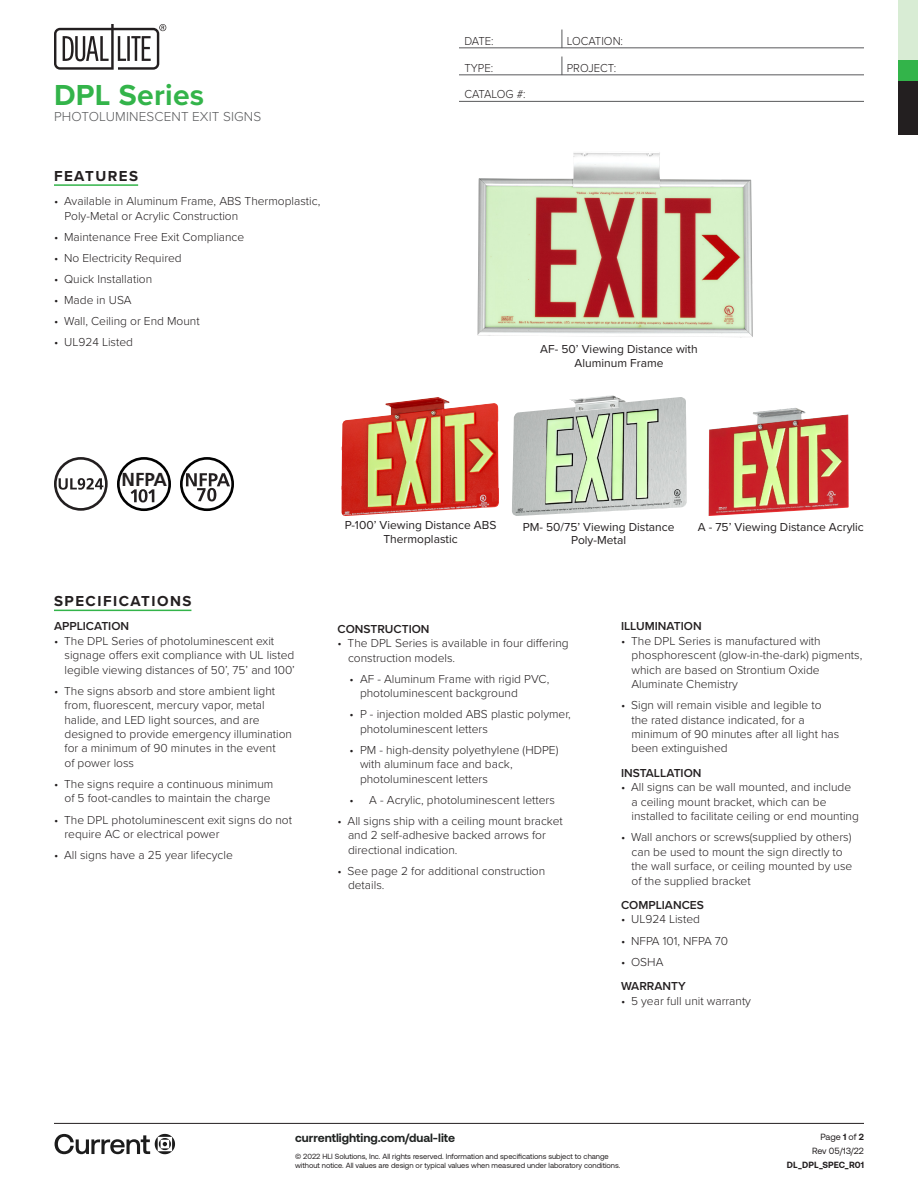
<style>
.page{position:relative;width:918px;height:1188px;background:#fff}
.page>*{position:absolute;margin:0;border:0;box-sizing:border-box;transform-origin:0 0}
.t1{font:700 30px "Proxima Nova";letter-spacing:.01em;color:#33b44a}
.t2{font:700 18.75px "Frutiger LT Std";color:#231f20}
.t3{font:700 15px "Proxima Nova";letter-spacing:.1em;color:#231f20}
.t4{font:300 13.5px "Proxima Nova";letter-spacing:.01em;color:#58595b}
.t5{font:300 12px/14.4px "Proxima Nova";color:#231f20}
.t6{font:12px/13.5px "Proxima Nova";color:#231f20;text-align:center}
.t7{font:600 12px "Proxima Nova";color:#231f20}
.t8{font:700 12px "Aeonik";color:#202322}
.t9{font:300 12px "Proxima Nova";color:#231f20;scale:.95 1}
.t10{font:300 12px "Proxima Nova";letter-spacing:-.02em;color:#231f20;scale:.95 1}
.t11{font:9px/14.1px "Aeonik";letter-spacing:-.005em;color:#231f20;text-align:right}
.t12{font:700 9px "Aeonik";color:#231f20}
.t13{font:7.5px/9.8px "Aeonik";color:#231f20}
.s1{font-weight:700}
</style>
<div class="page">
<div style="left:898px;top:81px;width:20px;height:54px;background:#231f20"></div>
<div style="left:898px;top:0;width:20px;height:61px;background:#d8ecd4"></div>
<div style="left:898px;top:61px;width:20px;height:20px;background:#33b44a"></div>
<hr style="left:54px;top:1123px;width:810px;height:1px;background:#231f20">
<svg style="left:55px;top:1134px;width:120px;height:20px"></svg>
<svg style="left:54px;top:24px;width:112px;height:46px"></svg>
<hr style="left:54px;top:184px;width:84px;height:2px;background:#33b44a">
<hr style="left:459px;top:48px;width:405px;height:1px;background:#58595b">
<svg style="left:562px;top:30px;width:1px;height:18px"></svg>
<hr style="left:459px;top:75px;width:405px;height:1px;background:#58595b">
<svg style="left:562px;top:57px;width:1px;height:18px"></svg>
<hr style="left:54px;top:610px;width:137px;height:1px;background:#33b44a">
<hr style="left:459px;top:101px;width:405px;height:1px;background:#58595b">
<svg style="left:54px;top:457px;width:54px;height:54px"></svg>
<svg style="left:117px;top:457px;width:54px;height:54px"></svg>
<svg style="left:180px;top:457px;width:54px;height:54px"></svg>
<img style="left:708px;top:408px;width:141px;height:108px">
<img style="left:341px;top:397px;width:158px;height:119px">
<img style="left:478px;top:152px;width:275px;height:186px">
<img style="left:512px;top:395px;width:174px;height:121px">
<h1 class="t1" style="left:54px;top:72px;width:152px">DPL Series</h1>
<p class="t4" style="left:54px;top:107px;width:209px">PHOTOLUMINESCENT EXIT SIGNS</p>
<p class="t3" style="left:54px;top:164px;width:86px">FEATURES</p>
<p class="t5" style="left:64px;top:193px;width:257px;text-indent:-10px">• Available in Aluminum Frame, ABS Thermoplastic,<br>Poly-Metal or Acrylic Construction</p>
<p class="t5" style="left:54px;top:229px;width:192px">• Maintenance Free Exit Compliance</p>
<p class="t5" style="left:54px;top:250px;width:129px">• No Electricity Required</p>
<p class="t5" style="left:54px;top:271px;width:100px">• Quick Installation</p>
<p class="t5" style="left:54px;top:292px;width:79px">• Made in USA</p>
<p class="t5" style="left:54px;top:313px;width:147px">• Wall, Ceiling or End Mount</p>
<p class="t5" style="left:54px;top:335px;width:81px">• UL924 Listed</p>
<p class="t9" style="left:464px;top:32px;width:32px">DATE:</p>
<p class="t9" style="left:567px;top:32px;width:61px">LOCATION:</p>
<p class="t9" style="left:464px;top:59px;width:32px">TYPE:</p>
<p class="t9" style="left:567px;top:59px;width:54px">PROJECT:</p>
<p class="t10" style="left:464px;top:85px;width:66px">CATALOG #:</p>
<p class="t6" style="left:540px;top:342px;width:159px">AF- 50’ Viewing Distance with<br>Aluminum Frame</p>
<h2 class="t2" style="left:122px;top:469px;width:47px">NFPA</h2>
<p class="t3" style="left:54px;top:590px;width:139px">SPECIFICATIONS</p>
<p class="t7" style="left:54px;top:618px;width:77px">APPLICATION</p>
<p class="t5" style="left:64px;top:633px;width:232px;text-indent:-10px">• The DPL Series of photoluminescent exit signage offers exit compliance with UL listed legible viewing distances of 50’, 75’ and 100’</p>
<p class="t5" style="left:64px;top:683px;width:229px;text-indent:-10px">• The signs absorb and store ambient light from, fluorescent, mercury vapor, metal halide, and LED light sources, and are designed to provide emergency illumination for a minimum of 90 minutes in the event<br>of power loss</p>
<p class="t5" style="left:54px;top:776px;width:221px;text-align:right">• The signs require a continuous minimum of 5 foot-candles to maintain the charge</p>
<p class="t5" style="left:64px;top:812px;width:229px;text-indent:-10px">• The DPL photoluminescent exit signs do not require AC or electrical power</p>
<p class="t5" style="left:54px;top:847px;width:180px">• All signs have a 25 year lifecycle</p>
<p class="t6" style="left:345px;top:518px;width:153px">P-100’ Viewing Distance ABS<br>Thermoplastic</p>
<p class="t6" style="left:523px;top:520px;width:153px">PM- 50/75’ Viewing Distance<br>Poly-Metal</p>
<p class="t6" style="left:698px;top:520px;width:168px">A - 75’ Viewing Distance Acrylic</p>
<p class="t7" style="left:338px;top:620px;width:94px">CONSTRUCTION</p>
<p class="t5" style="left:348px;top:635px;width:222px;text-indent:-10px">• The DPL Series is available in four differing construction models.</p>
<p class="t5" style="left:360px;top:671px;width:191px;text-indent:-10px">• AF - Aluminum Frame with rigid PVC, photoluminescent background</p>
<p class="t5" style="left:360px;top:706px;width:212px;text-indent:-10px">• P - injection molded ABS plastic polymer, photoluminescent letters</p>
<p class="t5" style="left:360px;top:742px;width:200px;text-indent:-10px">• PM - high-density polyethylene (HDPE) with aluminum face and back, photoluminescent letters</p>
<p class="t5" style="left:350px;top:792px;width:207px">• A - Acrylic, photoluminescent letters</p>
<p class="t5" style="left:348px;top:813px;width:216px;text-indent:-10px">• All signs ship with a ceiling mount bracket and 2 self-adhesive backed arrows for directional indication.</p>
<p class="t5" style="left:348px;top:863px;width:199px;text-indent:-10px">• See page 2 for additional construction details.</p>
<p class="t7" style="left:621px;top:618px;width:82px">ILLUMINATION</p>
<p class="t5" style="left:632px;top:633px;width:232px;text-indent:-10px">• The DPL Series is manufactured with phosphorescent (glow-in-the-dark) pigments, which are based on Strontium Oxide Aluminate Chemistry</p>
<p class="t5" style="left:632px;top:697px;width:209px;text-indent:-10px">• Sign will remain visible and legible to the rated distance indicated, for a minimum of 90 minutes after all light has been extinguished</p>
<p class="t7" style="left:621px;top:764px;width:82px">INSTALLATION</p>
<p class="t5" style="left:632px;top:780px;width:229px;text-indent:-10px">• All signs can be wall mounted, and include a ceiling mount bracket, which can be installed to facilitate ceiling or end mounting</p>
<p class="t5" style="left:632px;top:829px;width:222px;text-indent:-10px">• Wall anchors or screws(supplied by others) can be used to mount the sign directly to the wall surface, or ceiling mounted by use of the supplied bracket</p>
<p class="t7" style="left:621px;top:896px;width:84px">COMPLIANCES</p>
<p class="t5" style="left:621px;top:912px;width:81px">• UL924 Listed</p>
<p class="t5" style="left:621px;top:933px;width:109px">• NFPA 101, NFPA 70</p>
<p class="t5" style="left:621px;top:954px;width:44px">• OSHA</p>
<p class="t7" style="left:621px;top:977px;width:66px">WARRANTY</p>
<p class="t5" style="left:621px;top:993px;width:132px">• 5 year full unit warranty</p>
<p class="t8" style="left:295px;top:1131px;width:161px">currentlighting.com/dual-lite</p>
<p class="t13" style="left:295px;top:1151px;width:327px">© 2022 HLI Solutions, Inc. All rights reserved. Information and specifications subject to change without notice. All values are design or typical values when measured under laboratory conditions.</p>
<p class="t11" style="left:812px;top:1130px;width:53px">Page <span class="s1">1</span> of <span class="s1">2<br></span>Rev 05/13/22</p>
<p class="t12" style="left:787px;top:1160px;width:79px">DL_DPL_SPEC_R01</p>
</div>
